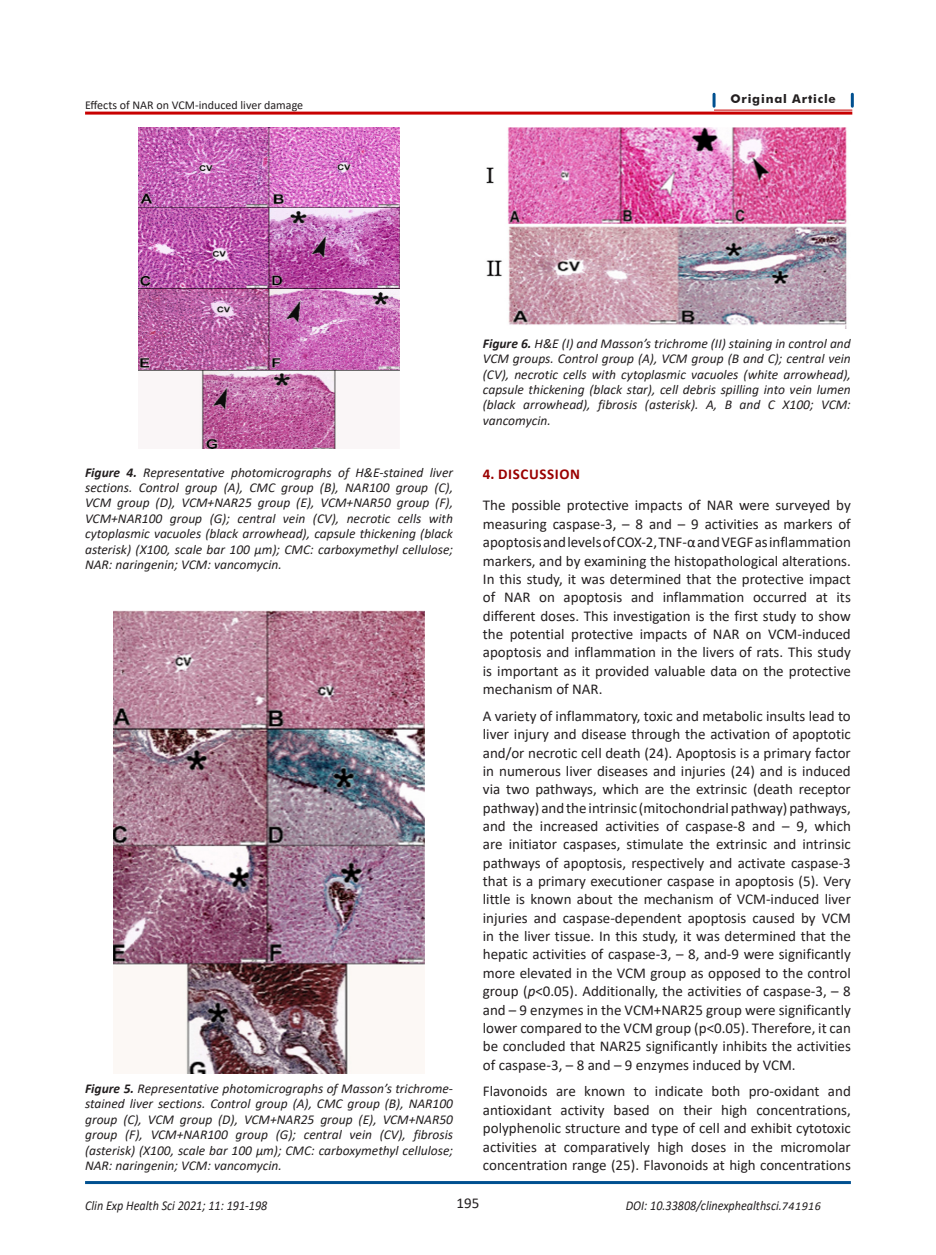
<style>
.page{position:relative;width:936px;height:1255px;background:#fff}
.page>*{position:absolute;margin:0;border:0;box-sizing:border-box;transform-origin:0 0}
.MNormal-TR{font:15px/18.3px "Calibri";color:#231f20;text-align:justify}
.t1{font:700 15px "Calibri";letter-spacing:.04em;color:#9a0000}
.PictH{font:italic 13.5px/15.3px "Calibri";color:#231f20;text-align:justify}
.PictH-2{font:italic 13.5px "Calibri";color:#231f20;scale:.9 1}
.t2{font:12px "Calibri";color:#231f20}
.t3{font:700 12px "Futura BT";letter-spacing:.07em;color:#231f20}
.s1{font-weight:700}
.s2{font-style:italic}
.s3{font-size:12px}
</style>
<div class="page">
<hr style="left:85px;top:1180px;width:765px;height:3px;background:#005090">
<hr style="left:85px;top:112px;width:767px;height:3px;background:#c80000">
<svg style="left:712px;top:94px;width:3px;height:12px"></svg>
<svg style="left:850px;top:94px;width:3px;height:12px"></svg>
<hr style="left:714px;top:110px;width:138px;height:1px;background:#c80000">
<img style="left:138px;top:128px;width:262px;height:320px">
<img style="left:114px;top:610px;width:310px;height:463px">
<img style="left:486px;top:128px;width:361px;height:200px">
<p class="t2" style="left:85px;top:97px;width:219px">Effects of NAR on VCM-induced liver damage</p>
<p class="t3" style="left:730px;top:92px;width:107px">Original Article</p>
<p class="PictH" style="left:85px;top:464px;width:369px"><span class="s1">Figure 4.</span> Representative photomicrographs of H&amp;E-stained liver sections. Control group (A), CMC group (B), NAR100 group (C), VCM group (D), VCM+NAR25 group (E), VCM+NAR50 group (F), VCM+NAR100 group (G); central vein (CV), necrotic cells with cytoplasmic vacuoles (black arrowhead), capsule thickening (black asterisk) (X100, scale bar 100 µm); CMC: carboxymethyl cellulose; NAR: naringenin; VCM: vancomycin.</p>
<p class="PictH" style="left:85px;top:1080px;width:369px"><span class="s1">Figure 5.</span> Representative photomicrographs of Masson’s trichrome&shy;stained liver sections. Control group (A), CMC group (B), NAR100 group (C), VCM group (D), VCM+NAR25 group (E), VCM+NAR50 group (F), VCM+NAR100 group (G); central vein (CV), fibrosis (asterisk) (X100, scale bar 100 µm); CMC: carboxymethyl cellulose; NAR: naringenin; VCM: vancomycin.</p>
<p class="PictH" style="left:483px;top:335px;width:369px"><span class="s1">Figure 6.</span> H&amp;E (I) and Masson’s trichrome (II) staining in control and VCM groups. Control group (A), VCM group (B and C); central vein (CV), necrotic cells with cytoplasmic vacuoles (white arrowhead), capsule thickening (black star), cell debris spilling into vein lumen (black arrowhead), fibrosis (asterisk). A, B and C X100; VCM: vancomycin.</p>
<h2 class="t1" style="left:483px;top:463px;width:99px">4. DISCUSSION</h2>
<p class="MNormal-TR" style="left:483px;top:496px;width:369px">The possible protective impacts of NAR were surveyed by measuring caspase-3, – 8 and – 9 activities as markers of apoptosis and levels of COX-2, TNF-α and VEGF as inflammation markers, and by examining the histopathological alterations.<br>In this study, it was determined that the protective impact of NAR on apoptosis and inflammation occurred at its different doses. This investigation is the first study to show the potential protective impacts of NAR on VCM-induced apoptosis and inflammation in the livers of rats. This study is important as it provided valuable data on the protective mechanism of NAR.</p>
<p class="MNormal-TR" style="left:483px;top:706px;width:369px">A variety of inflammatory, toxic and metabolic insults lead to liver injury and disease through the activation of apoptotic and/or necrotic cell death (24). Apoptosis is a primary factor in numerous liver diseases and injuries (24) and is induced via two pathways, which are the extrinsic (death receptor pathway) and the intrinsic (mitochondrial pathway) pathways, and the increased activities of caspase-8 and – 9, which are initiator caspases, stimulate the extrinsic and intrinsic pathways of apoptosis, respectively and activate caspase-3 that is a primary executioner caspase in apoptosis (5). Very little is known about the mechanism of VCM-induced liver injuries and caspase-dependent apoptosis caused by VCM in the liver tissue. In this study, it was determined that the hepatic activities of caspase-3, – 8, and-9 were significantly more elevated in the VCM group as opposed to the control group (<span class="s2">p</span>&lt;0.05). Additionally, the activities of caspase-3, – 8 and – 9 enzymes in the VCM+NAR25 group were significantly lower compared to the VCM group (p&lt;0.05). Therefore, it can be concluded that NAR25 significantly inhibits the activities of caspase-3, – 8 and – 9 enzymes induced by VCM.</p>
<p class="MNormal-TR" style="left:483px;top:1081px;width:369px">Flavonoids are known to indicate both pro-oxidant and antioxidant activity based on their high concentrations, polyphenolic structure and type of cell and exhibit cytotoxic activities at comparatively high doses in the micromolar concentration range (25). Flavonoids at high concentrations</p>
<p class="PictH-2" style="left:85px;top:1196px;width:204px">Clin Exp Health Sci 2021; 11: 191-198</p>
<p class="MNormal-TR" style="left:456px;top:1193px;width:24px">195</p>
<p class="PictH-2" style="left:625px;top:1196px;width:218px">DOI: 10.33808/clinexphealthsci.<span class="s3">741916</span></p>
</div>
